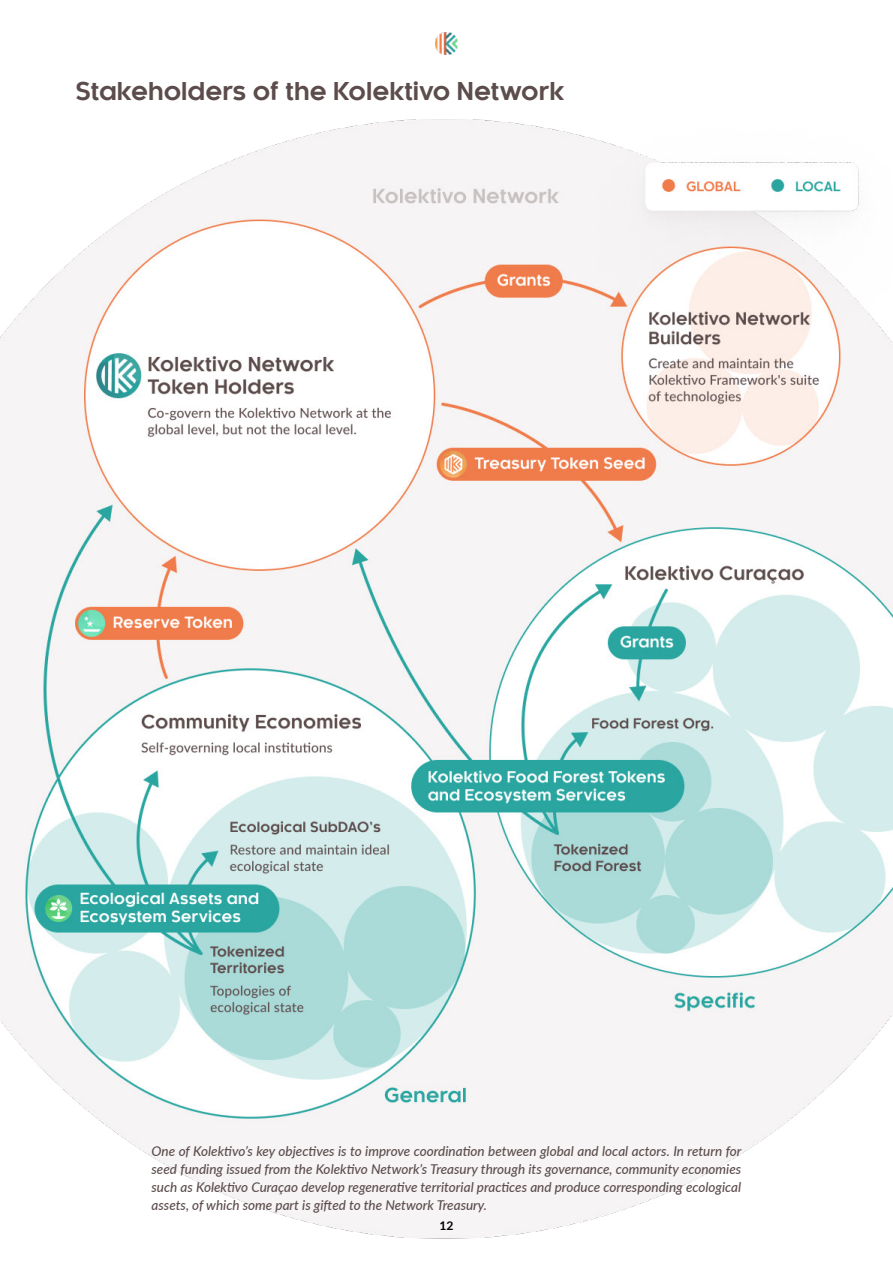
<style>
.page{position:relative;width:893px;height:1263px;background:#fff}
.page>*{position:absolute;margin:0;border:0;box-sizing:border-box;transform-origin:0 0}
.t1{font:700 24px "Kaleko 105";color:#5c4c4c}
.t2{font:italic 500 13.5px/18px "Lato";color:#5c4c4c;text-align:justify}
.t3{font:700 12px "Lato";color:#000}
</style>
<div class="page">
<img style="left:0;top:54px;width:893px;height:1185px">
<img style="left:435px;top:32px;width:22px;height:22px">
<h1 class="t1" style="left:76px;top:77px;width:490px">Stakeholders of the Kolektivo Network</h1>
<p class="t2" style="left:152px;top:1141px;width:591px">One of Kolektivo’s key objectives is to improve coordination between global and local actors. In return for seed funding issued from the Kolektivo Network’s Treasury through its governance, community economies such as Kolektivo Curaçao develop regenerative territorial practices and produce corresponding ecological assets, of which some part is gifted to the Network Treasury.</p>
<p class="t3" style="left:439px;top:1216px;width:15px">12</p>
</div>
